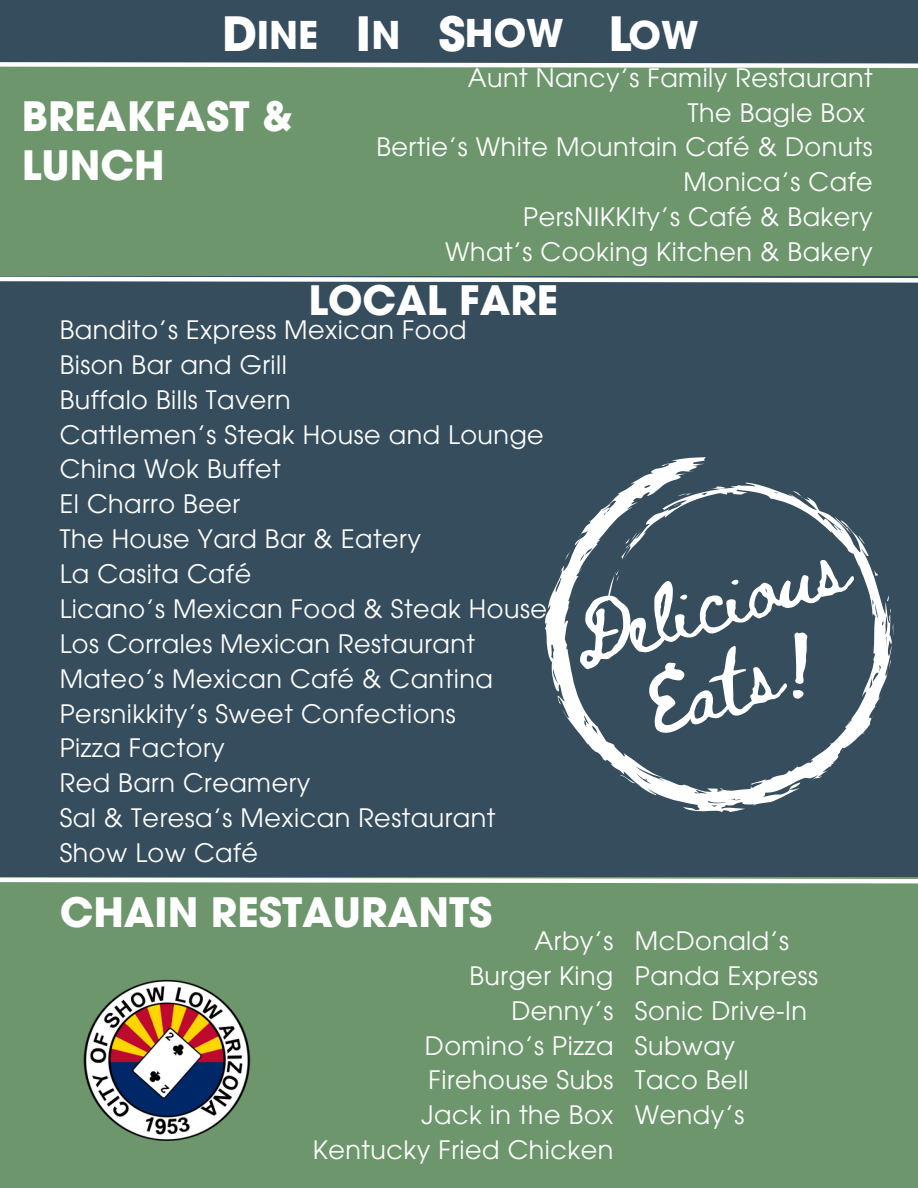
<style>
.page{position:relative;width:918px;height:1188px;background:#354d5c}
.page>*{position:absolute;margin:0;border:0;box-sizing:border-box;transform-origin:0 0}
.t1{font:60.75px/84.2px "Beth Ellen";color:#fff;text-align:center}
.t2{font:700 47.25px "ITC Avant Garde Pro";color:#fff}
.t3{font:700 40.5px/48.3px "ITC Avant Garde Pro";color:#fff}
.t4{font:700 38.25px "ITC Avant Garde Pro";color:#fff}
.t5{font:25.5px "ITC Avant Garde Pro";letter-spacing:.02em;color:#fdfdfd}
</style>
<div class="page">
<div style="left:0;top:65px;width:918px;height:210px;background:#6d966d"></div>
<div style="left:0;top:878px;width:918px;height:310px;background:#6d966d"></div>
<svg style="left:545px;top:457px;width:347px;height:355px"></svg>
<svg style="left:623px;top:527px;width:20px;height:22px"></svg>
<svg style="left:677px;top:492px;width:15px;height:5px"></svg>
<svg style="left:707px;top:486px;width:19px;height:4px"></svg>
<svg style="left:858px;top:536px;width:8px;height:10px"></svg>
<svg style="left:874px;top:569px;width:4px;height:7px"></svg>
<svg style="left:887px;top:595px;width:2px;height:7px"></svg>
<svg style="left:893px;top:623px;width:1px;height:12px"></svg>
<svg style="left:889px;top:660px;width:2px;height:10px"></svg>
<svg style="left:620px;top:774px;width:15px;height:9px"></svg>
<svg style="left:565px;top:549px;width:7px;height:12px"></svg>
<svg style="left:0;top:62px;width:918px;height:6px;background:#d2dad8"></svg>
<svg style="left:0;top:275px;width:918px;height:8px"></svg>
<svg style="left:0;top:877px;width:918px;height:7px;background:#cad9ca"></svg>
<img style="left:83px;top:979px;width:168px;height:162px">
<p class="t4" style="left:257px;top:21px;width:63px">INE</p>
<p class="t2" style="left:356px;top:16px;width:17px">I</p>
<p class="t4" style="left:372px;top:21px;width:31px">N</p>
<p class="t2" style="left:439px;top:16px;width:29px">S</p>
<p class="t4" style="left:465px;top:18px;width:100px">HOW</p>
<p class="t2" style="left:609px;top:16px;width:25px">L</p>
<p class="t4" style="left:629px;top:21px;width:72px">OW</p>
<p class="t2" style="left:222px;top:16px;width:37px">D</p>
<p class="t5" style="left:468px;top:68px;width:407px">Aunt Nancy’s Family Restaurant</p>
<p class="t5" style="left:688px;top:103px;width:179px">The Bagle Box</p>
<p class="t5" style="left:376px;top:138px;width:498px">Bertie’s White Mountain Café &amp; Donuts</p>
<p class="t5" style="left:684px;top:172px;width:191px">Monica’s Cafe</p>
<p class="t5" style="left:523px;top:207px;width:351px">PersNIKKIty’s Café &amp; Bakery</p>
<p class="t5" style="left:445px;top:242px;width:429px">What’s Cooking Kitchen &amp; Bakery</p>
<p class="t3" style="left:308px;top:281px;width:251px">LOCAL FARE</p>
<p class="t5" style="left:60px;top:320px;width:409px">Bandito’s Express Mexican Food</p>
<p class="t5" style="left:60px;top:355px;width:229px">Bison Bar and Grill</p>
<p class="t5" style="left:60px;top:390px;width:232px">Buffalo Bills Tavern</p>
<p class="t5" style="left:60px;top:425px;width:486px">Cattlemen’s Steak House and Lounge</p>
<p class="t5" style="left:60px;top:460px;width:223px">China Wok Buffet</p>
<p class="t5" style="left:60px;top:494px;width:182px">El Charro Beer</p>
<p class="t5" style="left:60px;top:529px;width:363px">The House Yard Bar &amp; Eatery</p>
<p class="t5" style="left:60px;top:564px;width:193px">La Casita Café</p>
<p class="t5" style="left:60px;top:599px;width:489px">Licano’s Mexican Food &amp; Steak House</p>
<p class="t5" style="left:60px;top:634px;width:417px">Los Corrales Mexican Restaurant</p>
<p class="t5" style="left:60px;top:669px;width:435px">Mateo’s Mexican Café &amp; Cantina</p>
<p class="t5" style="left:60px;top:704px;width:398px">Persnikkity’s Sweet Confections</p>
<p class="t5" style="left:60px;top:739px;width:167px">Pizza Factory</p>
<p class="t5" style="left:60px;top:773px;width:252px">Red Barn Creamery</p>
<p class="t5" style="left:60px;top:808px;width:437px">Sal &amp; Teresa’s Mexican Restaurant</p>
<p class="t5" style="left:60px;top:843px;width:200px">Show Low Café</p>
<p class="t3" style="left:22px;top:97px;width:272px">BREAKFAST &amp;<br>LUNCH</p>
<p class="t1" style="left:561px;top:608px;width:287px;rotate:-16deg">Delicious<br>Eats!</p>
<p class="t3" style="left:60px;top:894px;width:434px">CHAIN RESTAURANTS</p>
<p class="t5" style="left:535px;top:931px;width:80px">Arby’s</p>
<p class="t5" style="left:469px;top:966px;width:146px">Burger King</p>
<p class="t5" style="left:511px;top:1001px;width:104px">Denny’s</p>
<p class="t5" style="left:425px;top:1036px;width:190px">Domino’s Pizza</p>
<p class="t5" style="left:429px;top:1071px;width:186px">Firehouse Subs</p>
<p class="t5" style="left:421px;top:1105px;width:194px">Jack in the Box</p>
<p class="t5" style="left:313px;top:1140px;width:302px">Kentucky Fried Chicken</p>
<p class="t5" style="left:635px;top:931px;width:156px">McDonald’s</p>
<p class="t5" style="left:635px;top:966px;width:185px">Panda Express</p>
<p class="t5" style="left:635px;top:1001px;width:174px">Sonic Drive-In</p>
<p class="t5" style="left:635px;top:1036px;width:102px">Subway</p>
<p class="t5" style="left:635px;top:1071px;width:115px">Taco Bell</p>
<p class="t5" style="left:635px;top:1105px;width:111px">Wendy’s</p>
</div>
